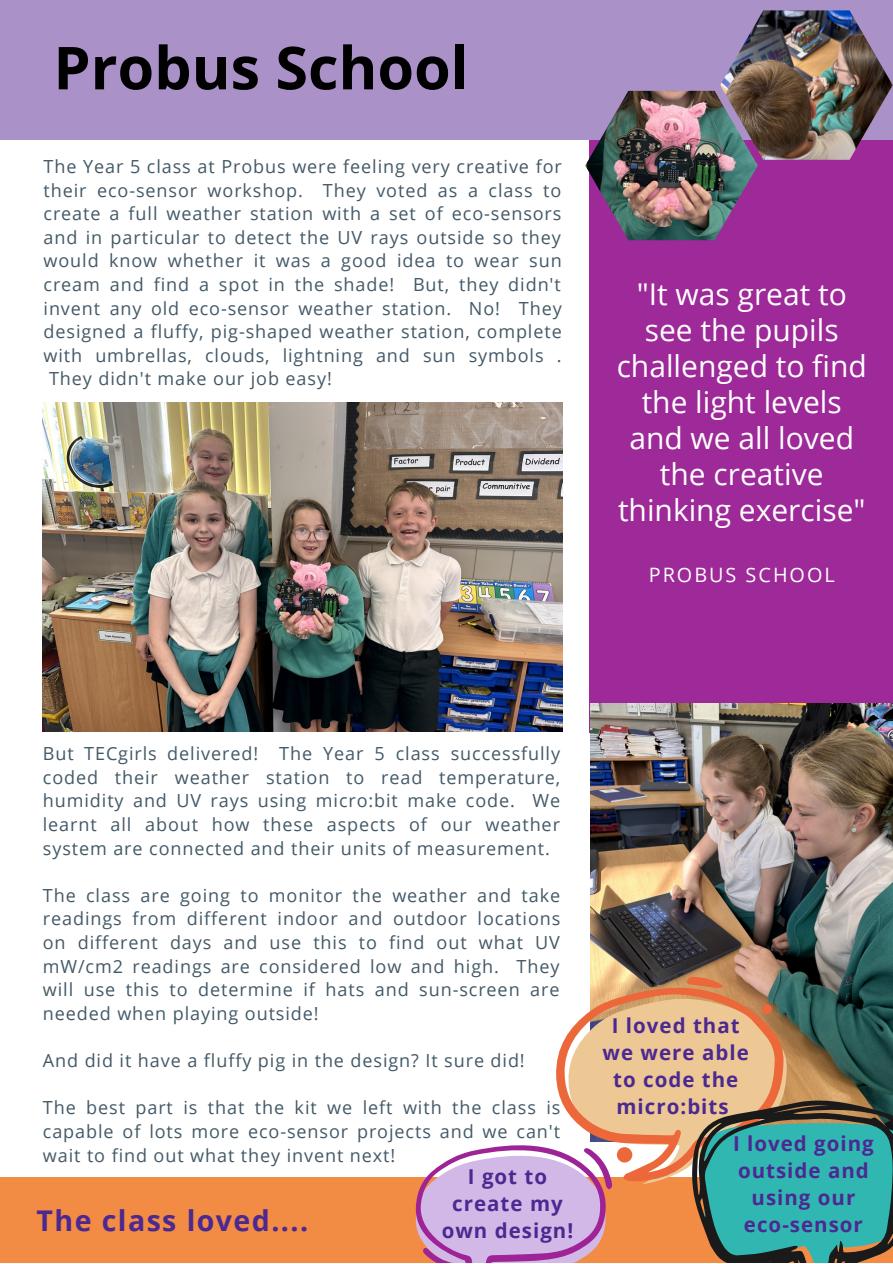
<style>
.page{position:relative;width:893px;height:1264px;background:#fff}
.page>*{position:absolute;margin:0;border:0;box-sizing:border-box;transform-origin:0 0}
.t1{font:700 59.25px "Open Sans";color:#000}
.t2{font:30px/36px "Open Sans";color:#fff;text-align:center}
.t3{font:700 28.5px "Open Sans";letter-spacing:.05em;color:#4c2991}
.t4{font:700 20.4px/27px "Open Sans";letter-spacing:.05em;color:#4c2991;text-align:center}
.t5{font:19.8px "Open Sans";letter-spacing:.1em;color:#fff}
.t6{font:18px/23.5px "Open Sans";letter-spacing:.05em;color:#435967;text-align:justify}
</style>
<div class="page">
<div style="left:589px;top:111px;width:303px;height:621px;background:#9e2998"></div>
<div style="left:0;top:1176px;width:892px;height:86px;background:#f28b43"></div>
<img style="left:590px;top:703px;width:302px;height:293px">
<img style="left:43px;top:402px;width:519px;height:330px">
<div style="left:0;top:0;width:892px;height:139px;background:#aa91c8"></div>
<svg style="left:590px;top:976px;width:193px;height:20px;background:#c28c63"></svg>
<svg style="left:414px;top:996px;width:478px;height:266px"></svg>
<img style="left:720px;top:10px;width:172px;height:150px">
<img style="left:585px;top:91px;width:172px;height:149px">
<p class="t1" style="left:53px;top:26px;width:417px">Probus School</p>
<p class="t6" style="left:44px;top:154px;width:519px">The Year 5 class at Probus were feeling very creative for</p>
<p class="t6" style="left:44px;top:178px;width:519px">their eco-sensor workshop. They voted as a class to</p>
<p class="t6" style="left:44px;top:201px;width:519px">create a full weather station with a set of eco-sensors</p>
<p class="t6" style="left:44px;top:225px;width:519px">and in particular to detect the UV rays outside so they</p>
<p class="t6" style="left:44px;top:249px;width:519px">would know whether it was a good idea to wear sun</p>
<p class="t6" style="left:44px;top:272px;width:519px">cream and find a spot in the shade! But, they didn't</p>
<p class="t6" style="left:44px;top:296px;width:519px">invent any old eco-sensor weather station. No! They</p>
<p class="t6" style="left:44px;top:319px;width:519px">designed a fluffy, pig-shaped weather station, complete</p>
<p class="t6" style="left:44px;top:343px;width:519px">with umbrellas, clouds, lightning and sun symbols .</p>
<p class="t6" style="left:49px;top:367px;width:284px">They didn't make our job easy!</p>
<p class="t2" style="left:616px;top:275px;width:251px">"It was great to see the pupils challenged to find the light levels and we all loved the creative thinking exercise"</p>
<p class="t5" style="left:648px;top:560px;width:187px">PROBUS SCHOOL</p>
<p class="t6" style="left:43px;top:741px;width:519px">But TECgirls delivered! The Year 5 class successfully coded their weather station to read temperature, humidity and UV rays using micro:bit make code. We learnt all about how these aspects of our weather system are connected and their units of measurement.</p>
<p class="t6" style="left:43px;top:883px;width:519px">The class are going to monitor the weather and take readings from different indoor and outdoor locations on different days and use this to find out what UV mW/cm2 readings are considered low and high. They will use this to determine if hats and sun-screen are needed when playing outside!</p>
<p class="t6" style="left:43px;top:1048px;width:483px">And did it have a fluffy pig in the design? It sure did!</p>
<p class="t6" style="left:43px;top:1095px;width:519px">The best part is that the kit we left with the class is capable of lots more eco-sensor projects and we can't wait to find out what they invent next!</p>
<p class="t3" style="left:37px;top:1200px;width:273px">The class loved....</p>
<p class="t4" style="left:441px;top:1162px;width:133px">I got to create my own design!</p>
<p class="t4" style="left:602px;top:1011px;width:148px">I loved that we were able to code the micro:bits</p>
<p class="t4" style="left:733px;top:1129px;width:142px">I loved going outside and using our eco-sensor</p>
</div>
